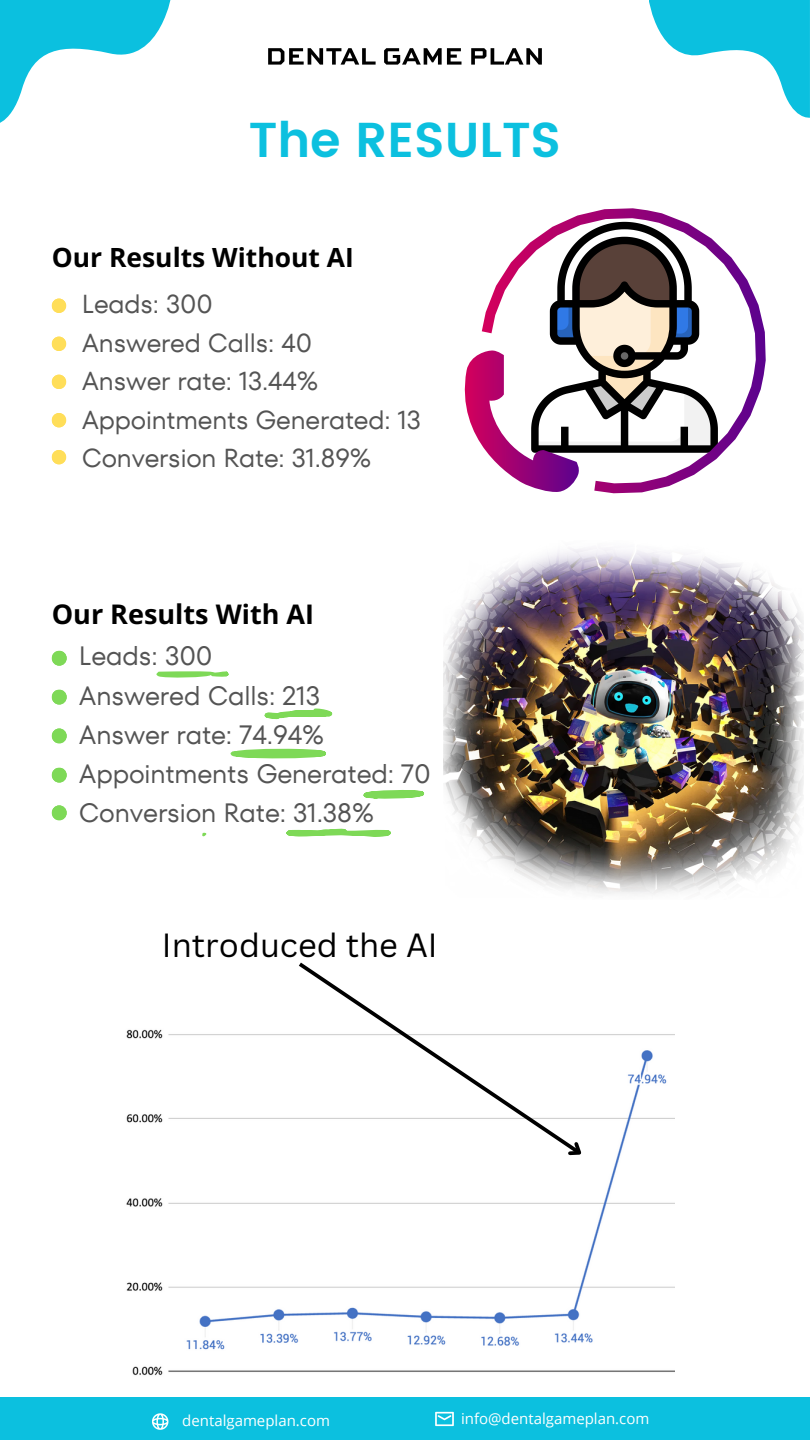
<style>
.page{position:relative;width:810px;height:1440px;background:#fff}
.page>*{position:absolute;margin:0;border:0;box-sizing:border-box;transform-origin:0 0}
.t1{font:600 49px "Poppins";color:#0cc0df}
.t2{font:32.6px "Canva Sans";color:#000}
.t3{font:700 27px "Open Sans";color:#000}
.t4{font:26.5px "TT Fors";letter-spacing:-.005em;color:#545454}
.t5{font:700 26.5px "Open Sans";color:#000}
.t6{font:25.9px "TT Fors";letter-spacing:-.005em;color:#545454}
.t7{font:15px "Open Sans";color:#fff}
</style>
<div class="page">
<svg style="left:52px;top:299px;width:14px;height:14px"></svg>
<svg style="left:52px;top:337px;width:14px;height:14px"></svg>
<svg style="left:52px;top:375px;width:14px;height:14px"></svg>
<svg style="left:52px;top:413px;width:14px;height:14px"></svg>
<svg style="left:52px;top:450px;width:14px;height:14px"></svg>
<svg style="left:52px;top:651px;width:15px;height:15px"></svg>
<svg style="left:52px;top:690px;width:15px;height:15px"></svg>
<svg style="left:52px;top:729px;width:15px;height:15px"></svg>
<svg style="left:52px;top:768px;width:15px;height:15px"></svg>
<svg style="left:52px;top:805px;width:15px;height:15px"></svg>
<svg style="left:202px;top:832px;width:4px;height:5px"></svg>
<svg style="left:156px;top:671px;width:73px;height:7px"></svg>
<svg style="left:265px;top:708px;width:67px;height:11px"></svg>
<svg style="left:230px;top:748px;width:96px;height:11px"></svg>
<svg style="left:363px;top:790px;width:61px;height:9px"></svg>
<svg style="left:286px;top:828px;width:105px;height:9px"></svg>
<div style="left:0;top:1397px;width:810px;height:43px;background:#0cc0df"></div>
<svg style="left:152px;top:1413px;width:16px;height:17px"></svg>
<svg style="left:435px;top:1412px;width:19px;height:14px"></svg>
<img style="left:126px;top:1029px;width:548px;height:347px">
<svg style="left:268px;top:48px;width:108px;height:17px"></svg>
<svg style="left:384px;top:48px;width:78px;height:17px"></svg>
<svg style="left:471px;top:48px;width:71px;height:17px"></svg>
<svg style="left:295px;top:962px;width:290px;height:196px"></svg>
<svg style="left:563px;top:1137px;width:28px;height:28px"></svg>
<svg style="left:563px;top:208px;width:203px;height:286px"></svg>
<svg style="left:464px;top:222px;width:254px;height:271px"></svg>
<img style="left:443px;top:548px;width:361px;height:347px">
<svg style="left:0;top:0;width:171px;height:123px"></svg>
<svg style="left:649px;top:0;width:161px;height:118px"></svg>
<p class="t1" style="left:249px;top:112px;width:314px">The RESULTS</p>
<p class="t5" style="left:52px;top:239px;width:304px">Our Results Without AI</p>
<p class="t6" style="left:82px;top:286px;width:133px">Leads: 300</p>
<p class="t6" style="left:82px;top:325px;width:232px">Answered Calls: 40</p>
<p class="t6" style="left:82px;top:363px;width:238px">Answer rate: 13.44%</p>
<p class="t6" style="left:82px;top:401px;width:341px">Appointments Generated: 13</p>
<p class="t6" style="left:82px;top:440px;width:291px">Conversion Rate: 31.89%</p>
<p class="t3" style="left:52px;top:595px;width:264px">Our Results With AI</p>
<p class="t4" style="left:79px;top:638px;width:135px">Leads: 300</p>
<p class="t4" style="left:79px;top:677px;width:243px">Answered Calls: 213</p>
<p class="t4" style="left:79px;top:716px;width:247px">Answer rate: 74.94%</p>
<p class="t4" style="left:79px;top:755px;width:354px">Appointments Generated: 70</p>
<p class="t4" style="left:79px;top:795px;width:297px">Conversion Rate: 31.38%</p>
<p class="t2" style="left:162px;top:922px;width:277px">Introduced the AI</p>
<p class="t7" style="left:182px;top:1410px;width:149px">dentalgameplan.com</p>
<p class="t7" style="left:461px;top:1408px;width:190px">info@dentalgameplan.com</p>
</div>
